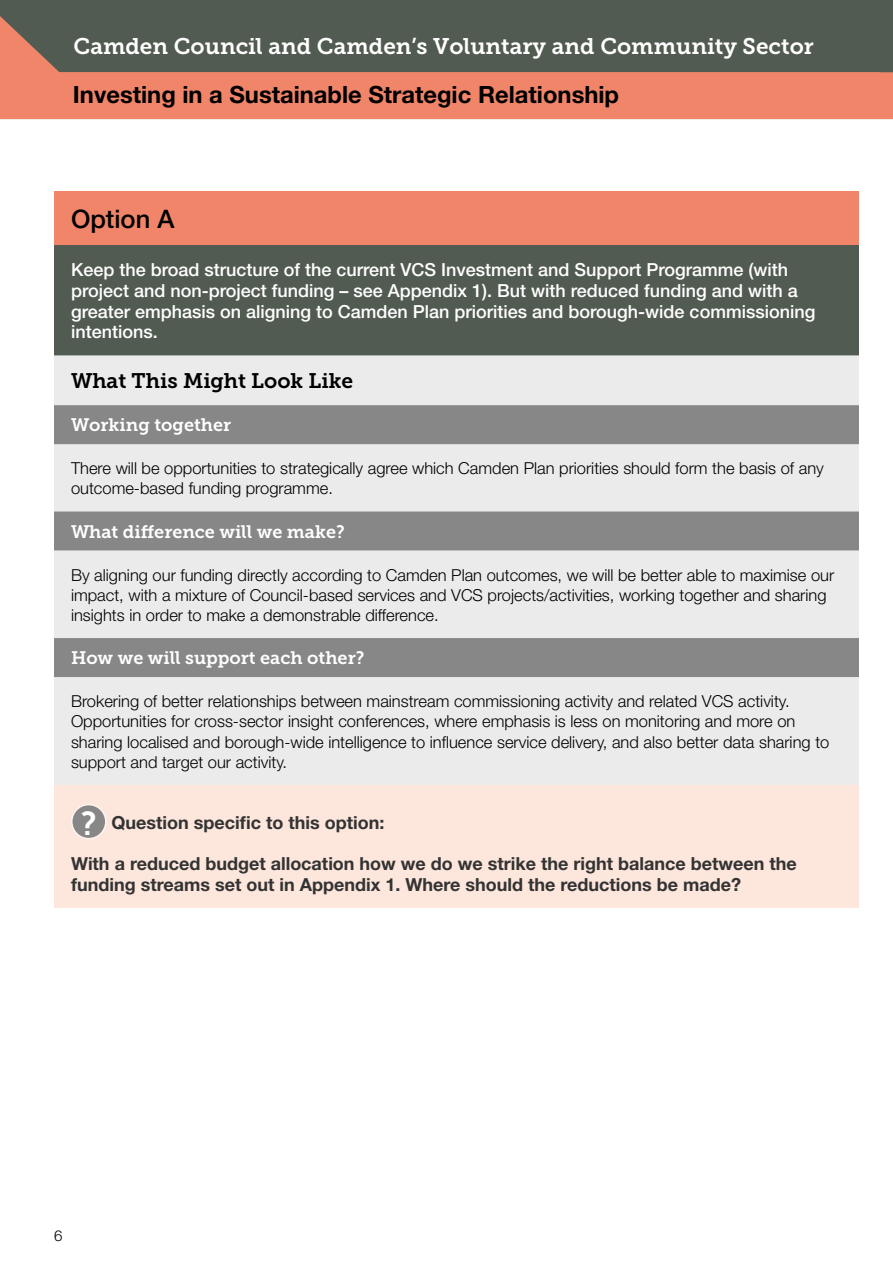
<style>
.page{position:relative;width:893px;height:1263px;background:#fff}
.page>*{position:absolute;margin:0;border:0;box-sizing:border-box;transform-origin:0 0}
.t1{font:500 25.5px "Helvetica Neue";color:#000}
.t2{font:700 23.7px "Helvetica Neue";color:#000}
.t3{font:22.5px "Museo Slab 700";color:#fff}
.t4{font:21px "Museo Slab 700";color:#000}
.t5{font:500 18px/20.7px "Helvetica Neue";color:#fff}
.t6{font:700 18px/20.2px "Helvetica Neue";color:#333}
.t7{font:18px "Museo Slab 700";color:#fff}
.t8{font:300 16.5px/20.2px "Helvetica Neue";color:#000}
.t9{font:300 15px "Helvetica Neue";color:#000}
.s1{font-family:"Museo Slab 700";font-weight:400;font-size:33px;color:#fff}
</style>
<div class="page">
<svg style="left:0;top:0;width:893px;height:119px;background:#926c5b"></svg>
<div style="left:54px;top:191px;width:805px;height:54px;background:#f0856a"></div>
<div style="left:54px;top:245px;width:805px;height:110px;background:#525b52"></div>
<div style="left:54px;top:355px;width:805px;height:430px;background:#ebebeb"></div>
<svg style="left:54px;top:405px;width:805px;height:272px;background:#c0c0c0"></svg>
<div style="left:54px;top:785px;width:805px;height:123px;background:#fde6dc"></div>
<div style="left:72px;top:805px;width:34px;height:34px;background:#878787;border-radius:50%"></div>
<div style="left:71px;top:804px;width:36px;height:35px;border:2px solid #fef4f0;border-radius:50%"></div>
<h3 class="t3" style="left:74px;top:33px;width:742px">Camden Council and Camden’s Voluntary and Community Sector</h3>
<h2 class="t2" style="left:73px;top:79px;width:548px">Investing in a Sustainable Strategic Relationship</h2>
<h1 class="t1" style="left:71px;top:204px;width:105px">Option A</h1>
<p class="t5" style="left:71px;top:259px;width:746px">Keep the broad structure of the current VCS Investment and Support Programme (with project and non-project funding – see Appendix 1). But with reduced funding and with a greater emphasis on aligning to Camden Plan priorities and borough-wide commissioning intentions.</p>
<p class="t4" style="left:71px;top:369px;width:284px">What This Might Look Like</p>
<p class="t7" style="left:71px;top:415px;width:162px">Working together</p>
<p class="t8" style="left:71px;top:458px;width:754px">There will be opportunities to strategically agree which Camden Plan priorities should form the basis of any outcome-based funding programme.</p>
<p class="t7" style="left:71px;top:521px;width:275px">What difference will we make?</p>
<p class="t8" style="left:71px;top:564px;width:765px">By aligning our funding directly according to Camden Plan outcomes, we will be better able to maximise our impact, with a mixture of Council-based services and VCS projects/activities, working together and sharing insights in order to make a demonstrable difference.</p>
<p class="t7" style="left:71px;top:648px;width:295px">How we will support each other?</p>
<p class="t8" style="left:71px;top:691px;width:760px">Brokering of better relationships between mainstream commissioning activity and related VCS activity.<br>Opportunities for cross-sector insight conferences, where emphasis is less on monitoring and more on sharing localised and borough-wide intelligence to influence service delivery, and also better data sharing to support and target our activity.</p>
<p class="t6" style="left:81px;top:812px;width:305px"><span class="s1">?</span> Question specific to this option:</p>
<p class="t6" style="left:71px;top:853px;width:727px">With a reduced budget allocation how we do we strike the right balance between the funding streams set out in Appendix 1. Where should the reductions be made?</p>
<p class="t9" style="left:54px;top:1226px;width:10px">6</p>
</div>
